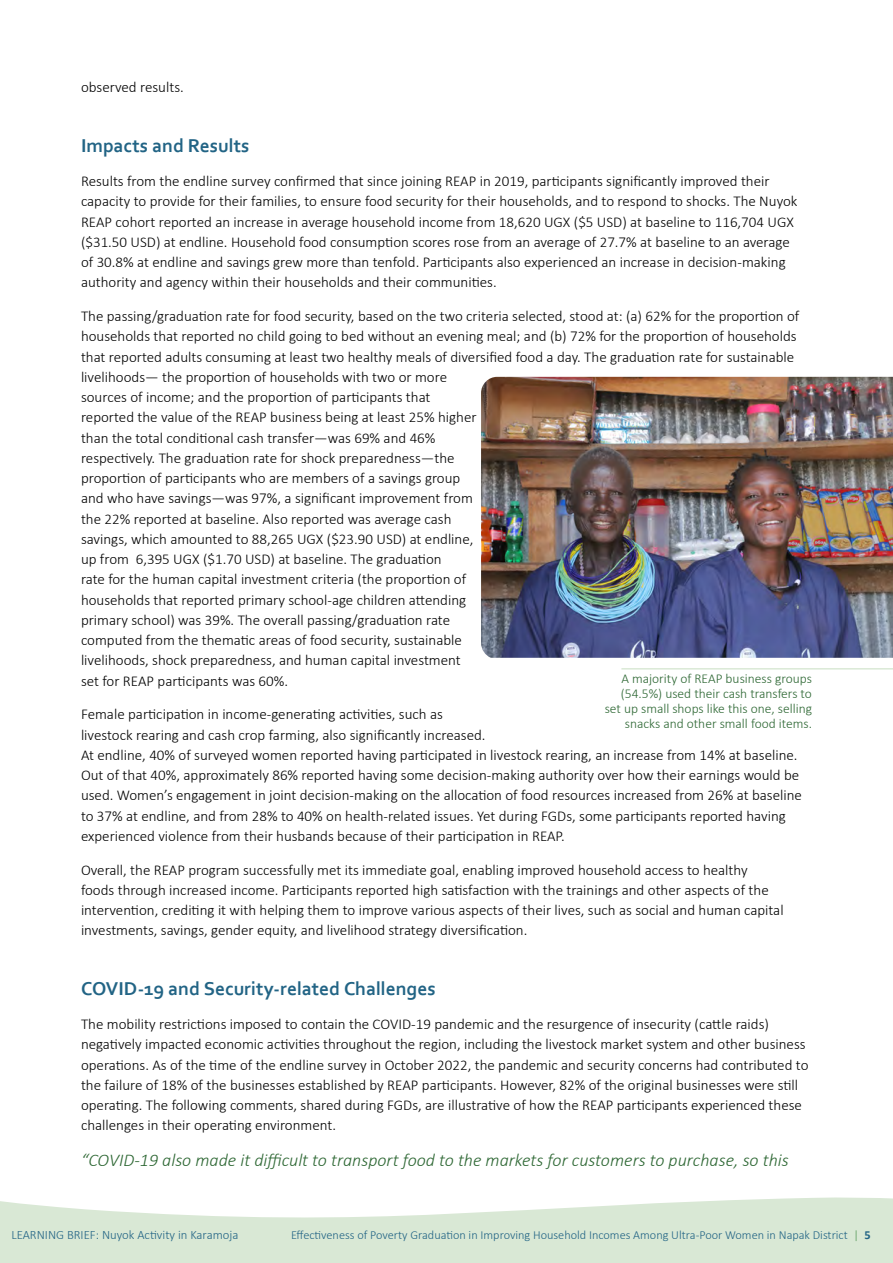
<style>
.page{position:relative;width:893px;height:1263px;background:#fff}
.page>*{position:absolute;margin:0;border:0;box-sizing:border-box;transform-origin:0 0}
.P_Normal{font:700 19.5px "Corbel";color:#226485}
.P_Quote_longer___smaller_text{font:italic 300 18px "Calibri";color:#2d6733}
.P_Normal-2{font:300 15px/20.2px "Calibri";color:#000}
.t1{font:300 13.5px/15px "Calibri";color:#2d6733;text-align:right}
.t2{font:300 12.75px "Calibri";color:#226485}
.t3{font:300 12.3px "Calibri";color:#226485}
.s1{color:#519654}
.s2{font-weight:700}
</style>
<div class="page">
<svg style="left:0;top:1197px;width:893px;height:66px;fill:#d9e8d5"></svg>
<img style="left:481px;top:377px;width:412px;height:281px">
<hr style="left:621px;top:668px;width:272px;height:1px;background:#c7dec2">
<p class="P_Normal-2" style="left:81px;top:77px;width:104px">observed results.</p>
<p class="P_Normal" style="left:81px;top:134px;width:170px">Impacts and Results</p>
<p class="P_Normal-2" style="left:81px;top:171px;width:718px">Results from the endline survey confirmed that since joining REAP in 2019, participants significantly improved their capacity to provide for their families, to ensure food security for their households, and to respond to shocks. The Nuyok REAP cohort reported an increase in average household income from 18,620 UGX ($5 USD) at baseline to 116,704 UGX ($31.50 USD) at endline. Household food consumption scores rose from an average of 27.7% at baseline to an average of 30.8% at endline and savings grew more than tenfold. Participants also experienced an increase in decision-making authority and agency within their households and their communities.</p>
<p class="P_Normal-2" style="left:81px;top:306px;width:720px">The passing/graduation rate for food security, based on the two criteria selected, stood at: (a) 62% for the proportion of households that reported no child going to bed without an evening meal; and (b) 72% for the proportion of households that reported adults consuming at least two healthy meals of diversified food a day. The graduation rate for sustainable livelihoods— the proportion of households with two or more<br>sources of income; and the proportion of participants that<br>reported the value of the REAP business being at least 25% higher<br>than the total conditional cash transfer—was 69% and 46%<br>respectively. The graduation rate for shock preparedness—the<br>proportion of participants who are members of a savings group<br>and who have savings—was 97%, a significant improvement from<br>the 22% reported at baseline. Also reported was average cash<br>savings, which amounted to 88,265 UGX ($23.90 USD) at endline,<br>up from 6,395 UGX ($1.70 USD) at baseline. The graduation<br>rate for the human capital investment criteria (the proportion of<br>households that reported primary school-age children attending<br>primary school) was 39%. The overall passing/graduation rate<br>computed from the thematic areas of food security, sustainable<br>livelihoods, shock preparedness, and human capital investment<br>set for REAP participants was 60%.</p>
<p class="P_Normal-2" style="left:81px;top:704px;width:722px">Female participation in income-generating activities, such as<br>livestock rearing and cash crop farming, also significantly increased.<br>At endline, 40% of surveyed women reported having participated in livestock rearing, an increase from 14% at baseline.<br>Out of that 40%, approximately 86% reported having some decision-making authority over how their earnings would be used. Women’s engagement in joint decision-making on the allocation of food resources increased from 26% at baseline to 37% at endline, and from 28% to 40% on health-related issues. Yet during FGDs, some participants reported having experienced violence from their husbands because of their participation in REAP.</p>
<p class="P_Normal-2" style="left:81px;top:859px;width:704px">Overall, the REAP program successfully met its immediate goal, enabling improved household access to healthy foods through increased income. Participants reported high satisfaction with the trainings and other aspects of the intervention, crediting it with helping them to improve various aspects of their lives, such as social and human capital investments, savings, gender equity, and livelihood strategy diversification.</p>
<p class="t1" style="left:605px;top:671px;width:209px">A majority of REAP business groups (54.5%) used their cash transfers to set up small shops like this one, selling snacks and other small food items.</p>
<p class="P_Normal" style="left:81px;top:977px;width:356px">COVID-19 and Security-related Challenges</p>
<p class="P_Normal-2" style="left:81px;top:1014px;width:729px">The mobility restrictions imposed to contain the COVID-19 pandemic and the resurgence of insecurity (cattle raids) negatively impacted economic activities throughout the region, including the livestock market system and other business operations. As of the time of the endline survey in October 2022, the pandemic and security concerns had contributed to the failure of 18% of the businesses established by REAP participants. However, 82% of the original businesses were still operating. The following comments, shared during FGDs, are illustrative of how the REAP participants experienced these challenges in their operating environment.</p>
<p class="P_Quote_longer___smaller_text" style="left:81px;top:1149px;width:709px">“COVID-19 also made it difficult to transport food to the markets for customers to purchase, so this</p>
<p class="t2" style="left:11px;top:1227px;width:229px">LEARNING BRIEF: Nuyok Activity in Karamoja</p>
<p class="t3" style="left:291px;top:1227px;width:581px">Effectiveness of Poverty Graduation in Improving Household Incomes Among Ultra-Poor Women in Napak District <span class="s1">|</span> <span class="s2">5</span></p>
</div>
